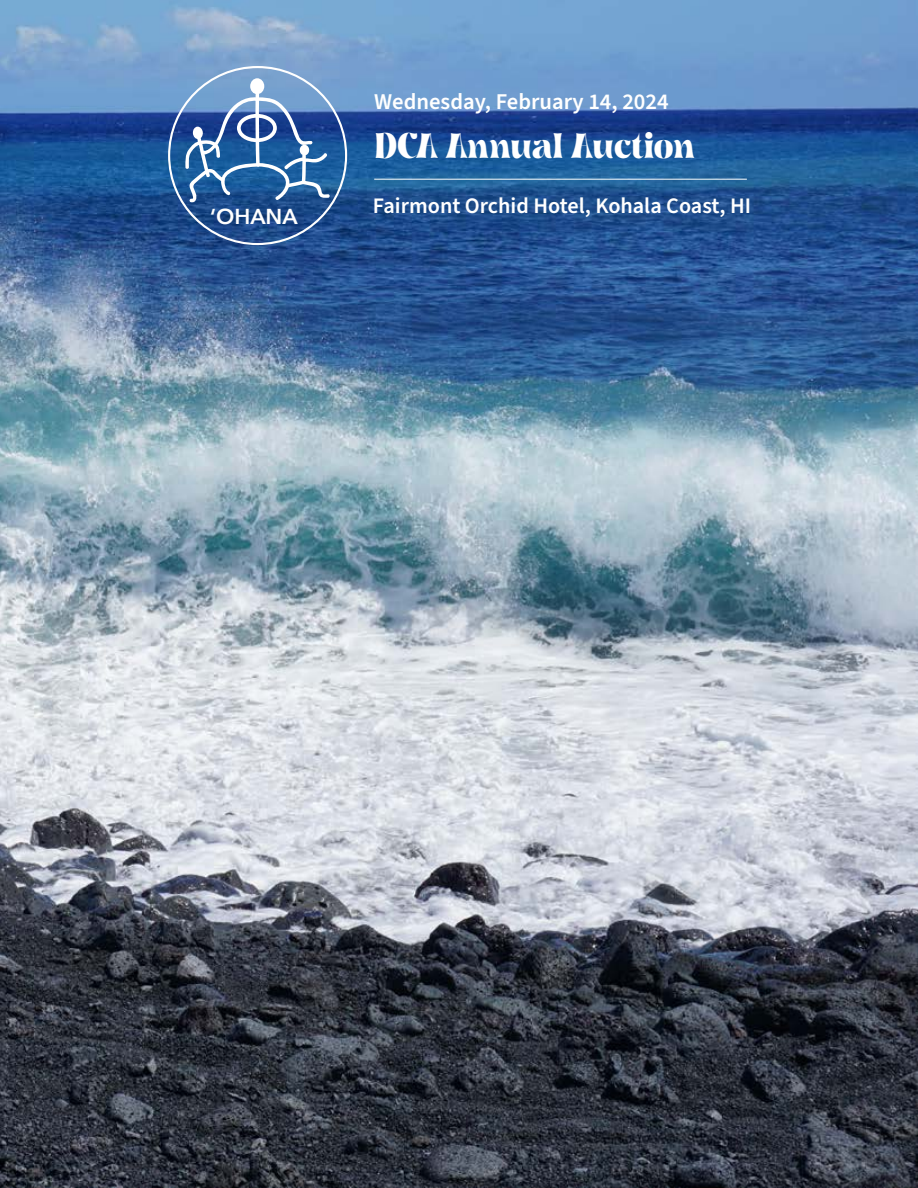
<style>
.page{position:relative;width:918px;height:1188px;background:#fff}
.page>*{position:absolute;margin:0;border:0;box-sizing:border-box;transform-origin:0 0}
.t1{font:700 30.45px "Pink Crestelle";letter-spacing:.015em;color:#fff}
.t2{font:600 22.65px "Source Sans Pro";color:#fff}
.t3{font:600 22.2px "Source Sans Pro";color:#fff}
.t4{font:600 21.6px "Avenir Next";color:#fff}
</style>
<div class="page">
<img style="left:0;top:0;width:918px;height:1188px">
<svg style="left:185px;top:92px;width:145px;height:111px;background:#4976ae"></svg>
<div style="left:250px;top:78px;width:14px;height:16px;background:#fff;border-radius:50%"></div>
<div style="left:300px;top:145px;width:9px;height:10px;background:#fff;border-radius:50%"></div>
<div style="left:237px;top:114px;width:40px;height:28px;border:4px solid #fff;border-radius:50%"></div>
<hr style="left:374px;top:179px;width:373px;height:1px;background:#fff">
<p class="t4" style="left:210px;top:198px;width:89px">‘OHANA</p>
<p class="t2" style="left:374px;top:87px;width:296px">Wednesday, February 14, 2024</p>
<h1 class="t1" style="left:375px;top:124px;width:321px">DCA Annual Auction</h1>
<p class="t3" style="left:373px;top:191px;width:380px">Fairmont Orchid Hotel, Kohala Coast, HI</p>
</div>
